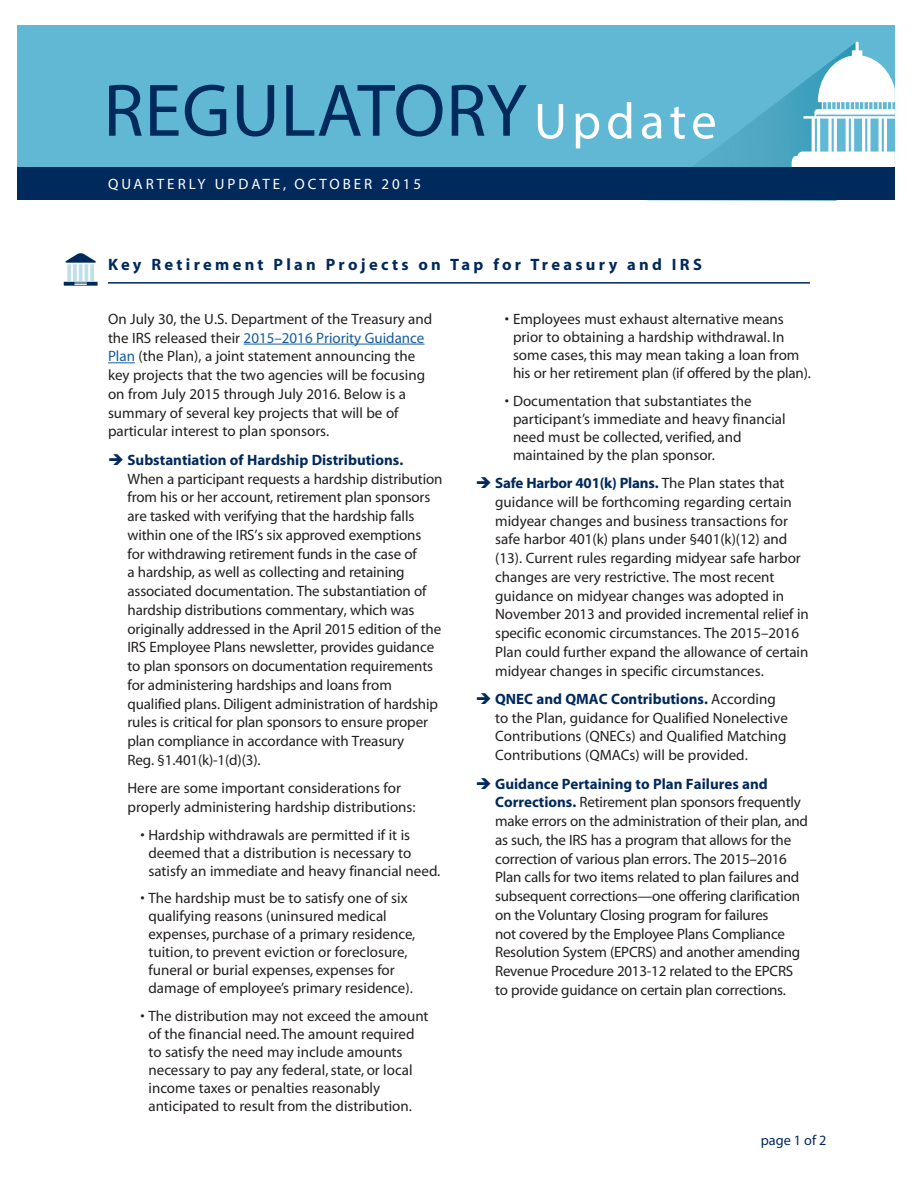
<style>
.page{position:relative;width:918px;height:1188px;background:#fff}
.page>*{position:absolute;margin:0;border:0;box-sizing:border-box;transform-origin:0 0}
.t1{font:75px "Myriad Pro";letter-spacing:.01em;color:#00295c}
.t2{font:51px "Myriad Pro";letter-spacing:.1em;color:#fff}
.Headline_A_with_Rule{font:700 16.5px "Myriad";letter-spacing:.2em;color:#00295c}
.body{font:15px/18.8px "Myriad";color:#231f20}
.t3{font:15px "Myriad";letter-spacing:.2em;color:#fff}
.t4{font:14.25px "Myriad";color:#00295c}
.s1{color:#175d9e}
.s2{color:#00295c}
.s3{font-weight:700;color:#00295c}
</style>
<div class="page">
<div style="left:17px;top:26px;width:878px;height:174px;background:#61b8d4"></div>
<svg style="left:693px;top:91px;width:99px;height:76px"></svg>
<svg style="left:792px;top:42px;width:103px;height:125px"></svg>
<div style="left:17px;top:167px;width:878px;height:33px;background:#00295c"></div>
<svg style="left:65px;top:253px;width:31px;height:10px"></svg>
<svg style="left:64px;top:282px;width:34px;height:4px"></svg>
<svg style="left:90px;top:264px;width:4px;height:17px"></svg>
<svg style="left:67px;top:264px;width:4px;height:17px"></svg>
<hr style="left:73px;top:264px;width:4px;height:17px;background:#bedfeb">
<hr style="left:85px;top:264px;width:3px;height:17px;background:#bedfeb">
<svg style="left:79px;top:264px;width:4px;height:17px"></svg>
<hr style="left:108px;top:282px;width:702px;height:2px;background:#00295c">
<hr style="left:244px;top:344px;width:180px;height:1px;background:#175d9e">
<svg style="left:108px;top:362px;width:27px;height:1px"></svg>
<p class="t1" style="left:103px;top:64px;width:425px">REGULATORY</p>
<p class="t2" style="left:534px;top:90px;width:184px">Update</p>
<p class="t3" style="left:108px;top:177px;width:315px">QUARTERLY UPDATE, OCTOBER 2015</p>
<p class="Headline_A_with_Rule" style="left:108px;top:256px;width:595px">Key Retirement Plan Projects on Tap for Treasury and IRS</p>
<p class="body" style="left:108px;top:310px;width:326px">On July 30, the U.S. Department of the Treasury and the IRS released their <span class="s1">2015–2016 Priority Guidance Plan</span> (the Plan), a joint statement announcing the key projects that the two agencies will be focusing on from July 2015 through July 2016. Below is a summary of several key projects that will be of particular interest to plan sponsors.</p>
<p class="body" style="left:128px;top:451px;width:317px;text-indent:-20px"><span class="s2">➔</span> <span class="s3">Substantiation of Hardship Distributions.<br></span>When a participant requests a hardship distribution from his or her account, retirement plan sponsors are tasked with verifying that the hardship falls within one of the IRS’s six approved exemptions<br>for withdrawing retirement funds in the case of<br>a hardship, as well as collecting and retaining associated documentation. The substantiation of hardship distributions commentary, which was originally addressed in the April 2015 edition of the IRS Employee Plans newsletter, provides guidance to plan sponsors on documentation requirements for administering hardships and loans from qualified plans. Diligent administration of hardship rules is critical for plan sponsors to ensure proper plan compliance in accordance with Treasury<br>Reg. §1.401(k)-1(d)(3).</p>
<p class="body" style="left:128px;top:780px;width:290px">Here are some important considerations for properly administering hardship distributions:</p>
<p class="body" style="left:148px;top:826px;width:293px;line-height:18px;text-indent:-8px">• Hardship withdrawals are permitted if it is deemed that a distribution is necessary to satisfy an immediate and heavy financial need.</p>
<p class="body" style="left:148px;top:890px;width:268px;line-height:18px;text-indent:-8px">• The hardship must be to satisfy one of six qualifying reasons (uninsured medical expenses, purchase of a primary residence, tuition, to prevent eviction or foreclosure, funeral or burial expenses, expenses for damage of employee’s primary residence).</p>
<p class="body" style="left:148px;top:1008px;width:282px;line-height:18px;text-indent:-8px">• The distribution may not exceed the amount of the financial need. The amount required to satisfy the need may include amounts necessary to pay any federal, state, or local income taxes or penalties reasonably anticipated to result from the distribution.</p>
<p class="body" style="left:513px;top:310px;width:299px;line-height:18px;text-indent:-8px">• Employees must exhaust alternative means prior to obtaining a hardship withdrawal. In some cases, this may mean taking a loan from his or her retirement plan (if offered by the plan).</p>
<p class="body" style="left:513px;top:392px;width:274px;line-height:18px;text-indent:-8px">• Documentation that substantiates the participant’s immediate and heavy financial need must be collected, verified, and maintained by the plan sponsor.</p>
<p class="body" style="left:495px;top:474px;width:315px;text-indent:-20px"><span class="s2">➔</span> <span class="s3">Safe Harbor 401(k) Plans.</span> The Plan states that guidance will be forthcoming regarding certain midyear changes and business transactions for safe harbor 401(k) plans under §401(k)(12) and (13). Current rules regarding midyear safe harbor changes are very restrictive. The most recent guidance on midyear changes was adopted in November 2013 and provided incremental relief in specific economic circumstances. The 2015–2016<br>Plan could further expand the allowance of certain midyear changes in specific circumstances.</p>
<p class="body" style="left:495px;top:690px;width:294px;text-indent:-20px"><span class="s2">➔</span> <span class="s3">QNEC and QMAC Contributions.</span> According to the Plan, guidance for Qualified Nonelective Contributions (QNECs) and Qualified Matching Contributions (QMACs) will be provided.</p>
<p class="body" style="left:495px;top:775px;width:314px;text-indent:-20px"><span class="s2">➔</span> <span class="s3">Guidance Pertaining to Plan Failures and Corrections.</span> Retirement plan sponsors frequently make errors on the administration of their plan, and as such, the IRS has a program that allows for the correction of various plan errors. The 2015–2016<br>Plan calls for two items related to plan failures and subsequent corrections—one offering clarification on the Voluntary Closing program for failures<br>not covered by the Employee Plans Compliance Resolution System (EPCRS) and another amending Revenue Procedure 2013-12 related to the EPCRS to provide guidance on certain plan corrections.</p>
<p class="t4" style="left:761px;top:1133px;width:67px">page 1 of 2</p>
</div>
